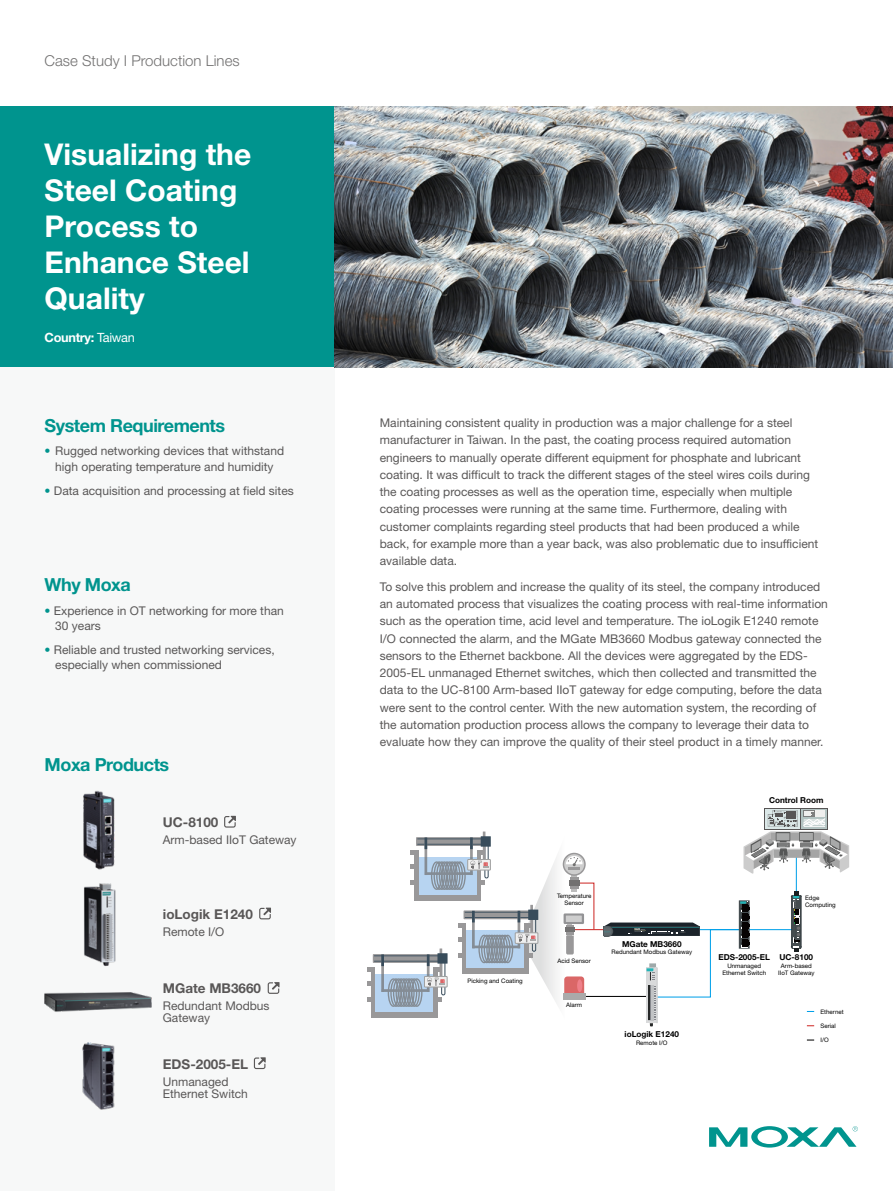
<style>
.page{position:relative;width:893px;height:1191px;background:#fff}
.page>*{position:absolute;margin:0;border:0;box-sizing:border-box;transform-origin:0 0}
.t1{font:700 30px/36px "Helvetica Neue LT Std";color:#fff}
.t2{font:700 18px "Helvetica Neue LT Std";letter-spacing:-.025em;color:#00948e}
.t3{font:300 15px "Helvetica Neue LT Std";color:#727171}
.t4{font:700 13.5px "Helvetica Neue LT Std";color:#595757}
.t5{font:700 12.75px "Helvetica Neue LT Std";letter-spacing:-.025em;color:#fff}
.t6{font:12px/17.2px "Helvetica Neue";color:#595757}
.t7{font:700 8.25px "Helvetica Neue LT Std";color:#000}
.t8{font:6.15px/7.4px "Helvetica Neue LT Std";color:#000;text-align:center}
.s1{font-weight:400}
.s2{color:#00948e}
</style>
<div class="page">
<div style="left:0;top:106px;width:334px;height:262px;background:#00948e"></div>
<div style="left:0;top:368px;width:334px;height:823px;background:#f7f8f8"></div>
<svg style="left:709px;top:1126px;width:149px;height:21px"></svg>
<hr style="left:571px;top:929px;width:81px;height:1px;background:#ce2926">
<hr style="left:571px;top:996px;width:79px;height:1px;background:#000">
<hr style="left:664px;top:929px;width:132px;height:1px;background:#00a0e9">
<hr style="left:796px;top:838px;width:1px;height:86px;background:#00a0e9">
<hr style="left:458px;top:923px;width:74px;height:4px;background:#999899">
<svg style="left:462px;top:926px;width:56px;height:47px"></svg>
<div style="left:458px;top:937px;width:74px;height:5px;background:#999899"></div>
<div style="left:458px;top:953px;width:74px;height:5px;background:#999899"></div>
<div style="left:467px;top:922px;width:57px;height:45px;background:#fff"></div>
<svg style="left:464px;top:910px;width:69px;height:9px"></svg>
<hr style="left:465px;top:911px;width:65px;height:1px;background:#384c5b">
<hr style="left:465px;top:917px;width:65px;height:1px;background:#384c5b">
<hr style="left:472px;top:916px;width:3px;height:32px;background:#999899">
<svg style="left:472px;top:910px;width:3px;height:12px"></svg>
<svg style="left:467px;top:930px;width:51px;height:37px"></svg>
<div style="left:515px;top:932px;width:23px;height:11px;background:#efefef"></div>
<div style="left:515px;top:932px;width:23px;height:11px;border:1px solid #9fa0a0"></div>
<svg style="left:518px;top:852px;width:77px;height:151px"></svg>
<div style="left:441px;top:960px;width:4px;height:35px;border:1px solid #384c5b;border-radius:2px"></div>
<hr style="left:367px;top:967px;width:75px;height:4px;background:#999899">
<svg style="left:371px;top:969px;width:67px;height:48px"></svg>
<hr style="left:367px;top:981px;width:75px;height:4px;background:#999899">
<hr style="left:367px;top:997px;width:75px;height:4px;background:#999899">
<div style="left:376px;top:965px;width:57px;height:46px;background:#fff"></div>
<hr style="left:440px;top:948px;width:2px;height:37px;background:#999899">
<svg style="left:373px;top:954px;width:69px;height:9px"></svg>
<div style="left:437px;top:953px;width:11px;height:10px;background:#384c5b"></div>
<hr style="left:374px;top:955px;width:65px;height:1px;background:#384c5b">
<hr style="left:374px;top:960px;width:65px;height:1px;background:#384c5b">
<hr style="left:381px;top:959px;width:3px;height:33px;background:#999899">
<svg style="left:381px;top:954px;width:3px;height:12px"></svg>
<hr style="left:427px;top:959px;width:3px;height:33px;background:#999899">
<svg style="left:427px;top:954px;width:3px;height:12px"></svg>
<svg style="left:376px;top:974px;width:57px;height:37px"></svg>
<div style="left:424px;top:976px;width:23px;height:11px;background:#efefef"></div>
<div style="left:424px;top:976px;width:23px;height:11px;border:1px solid #9fa0a0"></div>
<svg style="left:427px;top:977px;width:18px;height:9px"></svg>
<div style="left:484px;top:843px;width:5px;height:35px;border:1px solid #384c5b;border-radius:2px"></div>
<hr style="left:410px;top:850px;width:75px;height:4px;background:#999899">
<div style="left:414px;top:852px;width:67px;height:48px;background:#999899"></div>
<hr style="left:410px;top:864px;width:75px;height:4px;background:#999899">
<hr style="left:410px;top:880px;width:75px;height:4px;background:#999899">
<div style="left:419px;top:849px;width:57px;height:45px;background:#fff"></div>
<hr style="left:483px;top:831px;width:2px;height:38px;background:#999899">
<svg style="left:416px;top:837px;width:69px;height:9px"></svg>
<div style="left:481px;top:836px;width:10px;height:10px;background:#384c5b"></div>
<hr style="left:417px;top:838px;width:65px;height:1px;background:#384c5b">
<hr style="left:417px;top:843px;width:65px;height:1px;background:#384c5b">
<hr style="left:424px;top:842px;width:3px;height:33px;background:#999899">
<svg style="left:424px;top:837px;width:3px;height:12px"></svg>
<hr style="left:470px;top:842px;width:3px;height:33px;background:#999899">
<svg style="left:470px;top:837px;width:3px;height:12px"></svg>
<svg style="left:419px;top:857px;width:57px;height:37px"></svg>
<div style="left:468px;top:859px;width:22px;height:11px;background:#efefef"></div>
<div style="left:467px;top:859px;width:24px;height:11px;border:1px solid #9fa0a0"></div>
<svg style="left:470px;top:860px;width:18px;height:9px"></svg>
<svg style="left:764px;top:808px;width:64px;height:2px"></svg>
<div style="left:802px;top:809px;width:25px;height:19px;background:#b4c4c3"></div>
<div style="left:766px;top:809px;width:34px;height:19px;background:#dbe8e8"></div>
<svg style="left:743px;top:810px;width:106px;height:63px"></svg>
<svg style="left:604px;top:900px;width:146px;height:126px"></svg>
<svg style="left:791px;top:891px;width:11px;height:60px"></svg>
<img style="left:83px;top:790px;width:32px;height:80px">
<img style="left:84px;top:883px;width:32px;height:83px">
<img style="left:45px;top:992px;width:107px;height:20px">
<img style="left:82px;top:1042px;width:33px;height:68px">
<img style="left:334px;top:106px;width:559px;height:262px">
<svg style="left:224px;top:816px;width:12px;height:11px"></svg>
<svg style="left:259px;top:907px;width:12px;height:12px"></svg>
<svg style="left:268px;top:982px;width:12px;height:12px"></svg>
<svg style="left:254px;top:1057px;width:12px;height:12px"></svg>
<p class="t3" style="left:45px;top:52px;width:197px">Case Study I Production Lines</p>
<h1 class="t1" style="left:45px;top:136px;width:208px">Visualizing the<br>Steel Coating<br>Process to<br>Enhance Steel<br>Quality</h1>
<p class="t5" style="left:45px;top:329px;width:92px">Country: <span class="s1">Taiwan</span></p>
<h2 class="t2" style="left:45px;top:414px;width:182px">System Requirements</h2>
<p class="t6" style="left:45px;top:443px;width:241px;line-height:15.3px;text-align:center"><span class="s2">•</span> Rugged networking devices that withstand high operating temperature and humidity</p>
<p class="t6" style="left:45px;top:481px;width:251px"><span class="s2">•</span> Data acquisition and processing at field sites</p>
<h2 class="t2" style="left:45px;top:573px;width:88px">Why Moxa</h2>
<p class="t6" style="left:55px;top:603px;width:230px;line-height:15.3px;text-indent:-11px"><span class="s2">•</span> Experience in OT networking for more than<br>30 years</p>
<p class="t6" style="left:55px;top:642px;width:221px;line-height:15.3px;text-indent:-11px"><span class="s2">•</span> Reliable and trusted networking services, especially when commissioned</p>
<h2 class="t2" style="left:45px;top:754px;width:126px">Moxa Products</h2>
<p class="t4" style="left:163px;top:814px;width:57px">UC-8100</p>
<p class="t6" style="left:163px;top:831px;width:135px">Arm-based IIoT Gateway</p>
<p class="t4" style="left:163px;top:905px;width:91px">ioLogik E1240</p>
<p class="t6" style="left:163px;top:923px;width:63px">Remote I/O</p>
<p class="t4" style="left:163px;top:980px;width:100px">MGate MB3660</p>
<p class="t6" style="left:163px;top:1000px;width:108px;line-height:12px">Redundant Modbus<br>Gateway</p>
<p class="t4" style="left:163px;top:1055px;width:87px">EDS-2005-EL</p>
<p class="t6" style="left:163px;top:1075px;width:87px;line-height:12px">Unmanaged<br>Ethernet Switch</p>
<p class="t6" style="left:380px;top:414px;width:440px">Maintaining consistent quality in production was a major challenge for a steel manufacturer in Taiwan. In the past, the coating process required automation engineers to manually operate different equipment for phosphate and lubricant coating. It was difficult to track the different stages of the steel wires coils during the coating processes as well as the operation time, especially when multiple coating processes were running at the same time. Furthermore, dealing with customer complaints regarding steel products that had been produced a while back, for example more than a year back, was also problematic due to insufficient available data.</p>
<p class="t6" style="left:380px;top:577px;width:450px">To solve this problem and increase the quality of its steel, the company introduced an automated process that visualizes the coating process with real-time information such as the operation time, acid level and temperature. The ioLogik E1240 remote I/O connected the alarm, and the MGate MB3660 Modbus gateway connected the sensors to the Ethernet backbone. All the devices were aggregated by the EDS-2005-EL unmanaged Ethernet switches, which then collected and transmitted the data to the UC-8100 Arm-based IIoT gateway for edge computing, before the data were sent to the control center. With the new automation system, the recording of the automation production process allows the company to leverage their data to evaluate how they can improve the quality of their steel product in a timely manner.</p>
<p class="t7" style="left:769px;top:795px;width:56px">Control Room</p>
<p class="t8" style="left:467px;top:977px;width:57px">Picking and Coating</p>
<p class="t8" style="left:557px;top:893px;width:36px;line-height:6.4px">Temperature<br>Sensor</p>
<p class="t8" style="left:558px;top:957px;width:35px">Acid Sensor</p>
<p class="t8" style="left:566px;top:1001px;width:17px">Alarm</p>
<p class="t7" style="left:622px;top:938px;width:61px">MGate MB3660</p>
<p class="t8" style="left:612px;top:948px;width:82px">Redundant Modbus Gateway</p>
<p class="t7" style="left:625px;top:1029px;width:56px">ioLogik E1240</p>
<p class="t8" style="left:636px;top:1038px;width:33px">Remote I/O</p>
<p class="t8" style="left:805px;top:894px;width:32px;line-height:6.4px;text-align:left">Edge<br>Computing</p>
<p class="t7" style="left:718px;top:952px;width:53px">EDS-2005-EL</p>
<p class="t8" style="left:722px;top:961px;width:45px">Unmanaged<br>Ethernet Switch</p>
<p class="t7" style="left:779px;top:952px;width:35px">UC-8100</p>
<p class="t8" style="left:778px;top:961px;width:38px">Arm-based<br>IIoT Gateway</p>
<p class="t8" style="left:820px;top:1007px;width:25px">Ethernet</p>
<p class="t8" style="left:820px;top:1022px;width:17px">Serial</p>
<p class="t8" style="left:820px;top:1036px;width:10px">I/O</p>
</div>
